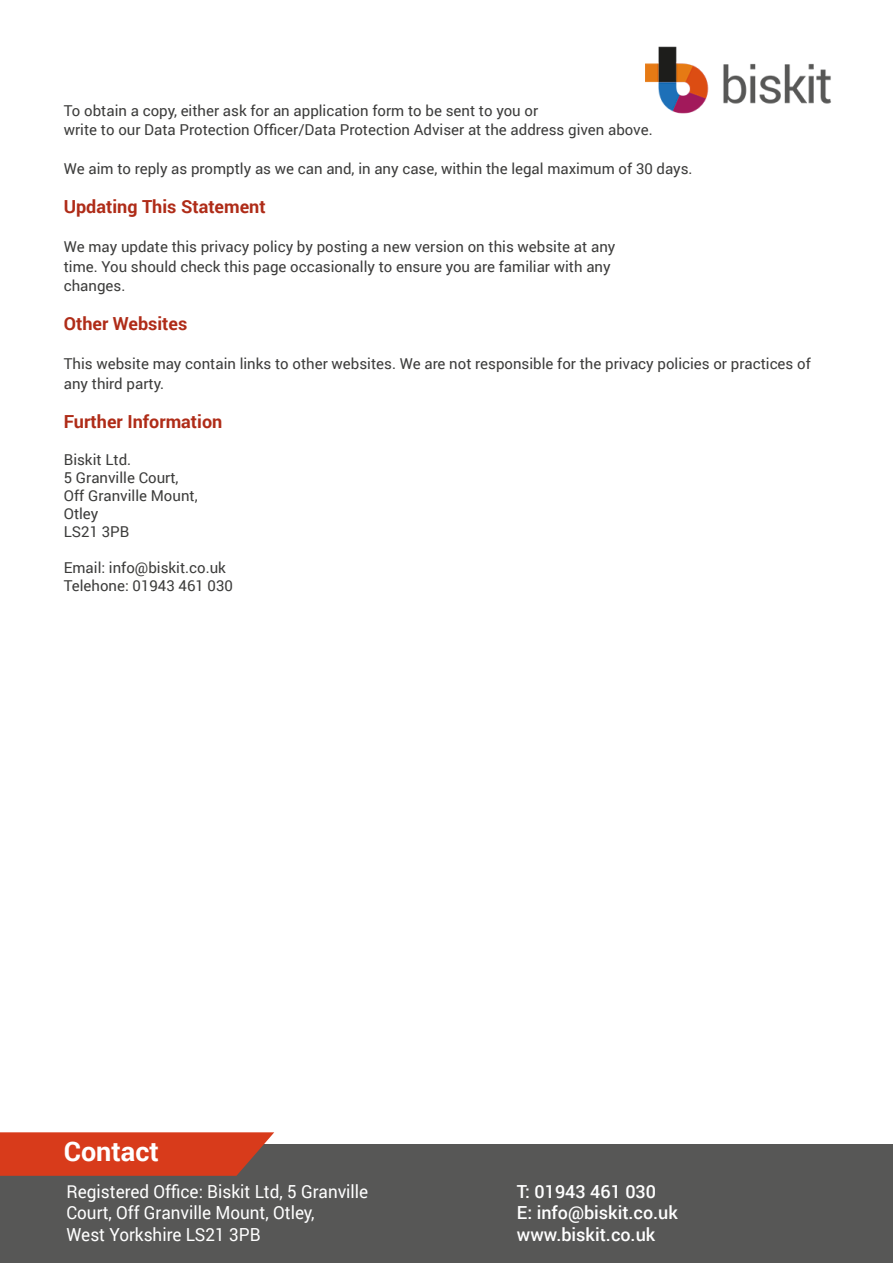
<style>
.page{position:relative;width:893px;height:1263px;background:#fff}
.page>*{position:absolute;margin:0;border:0;box-sizing:border-box;transform-origin:0 0}
.t1{font:700 27px "Roboto";color:#fff}
.t2{font:18px/21.6px "Roboto";color:#fff;scale:.95 1}
.t3{font:700 18px "Roboto";color:#af2c18}
.t4{font:500 18px/21.6px "Roboto";color:#fff}
.t5{font:15px/18px "Roboto";color:#3c3c3b}
</style>
<div class="page">
<div style="left:0;top:1145px;width:893px;height:118px;background:#575756"></div>
<svg style="left:0;top:1132px;width:274px;height:44px;background:#cf3f21"></svg>
<img style="left:645px;top:46px;width:186px;height:68px">
<p class="t5" style="left:64px;top:100px;width:590px;line-height:19.5px">To obtain a copy, either ask for an application form to be sent to you or<br>write to our Data Protection Officer/Data Protection Adviser at the address given above.</p>
<p class="t5" style="left:64px;top:159px;width:630px">We aim to reply as promptly as we can and, in any case, within the legal maximum of 30 days.</p>
<p class="t3" style="left:64px;top:194px;width:203px">Updating This Statement</p>
<p class="t5" style="left:64px;top:237px;width:553px;line-height:19.5px">We may update this privacy policy by posting a new version on this website at any time. You should check this page occasionally to ensure you are familiar with any changes.</p>
<p class="t3" style="left:64px;top:311px;width:125px">Other Websites</p>
<p class="t5" style="left:64px;top:354px;width:749px;line-height:19.5px">This website may contain links to other websites. We are not responsible for the privacy policies or practices of any third party.</p>
<p class="t3" style="left:64px;top:409px;width:160px">Further Information</p>
<p class="t5" style="left:64px;top:450px;width:135px">Biskit Ltd.<br>5 Granville Court,<br>Off Granville Mount,<br>Otley<br>LS21 3PB</p>
<p class="t5" style="left:64px;top:558px;width:171px">Email: info@biskit.co.uk<br>Telehone: 01943 461 030</p>
<h1 class="t1" style="left:64px;top:1132px;width:97px">Contact</h1>
<p class="t2" style="left:66px;top:1180px;width:319px">Registered Office: Biskit Ltd, 5 Granville<br>Court, Off Granville Mount, Otley,<br>West Yorkshire LS21 3PB</p>
<p class="t4" style="left:517px;top:1180px;width:162px">T: 01943 461 030<br>E: info@biskit.co.uk www.biskit.co.uk</p>
</div>
